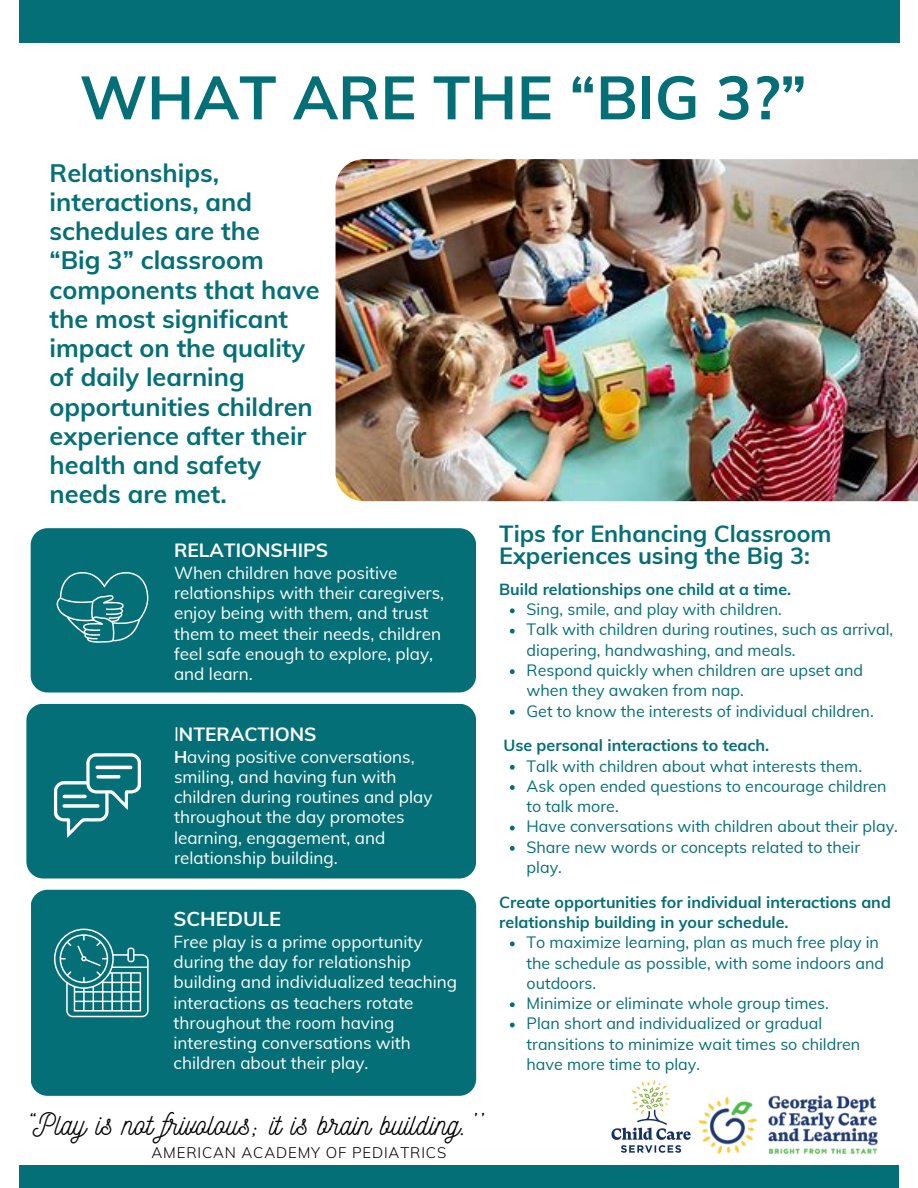
<style>
.page{position:relative;width:918px;height:1188px;background:#fff}
.page>*{position:absolute;margin:0;border:0;box-sizing:border-box;transform-origin:0 0}
.t1{font:700 60.3px "Muli";color:#046f76}
.t2{font:30px "Nickainley";letter-spacing:.01em;color:#000}
.t3{font:700 25.35px/29.2px "Muli";color:#046f76}
.t4{font:700 23.4px/22.5px "Muli";color:#046f76}
.t5{font:700 20.1px "Muli";color:#fff}
.t6{font:700 19.2px "Muli";color:#fff}
.t7{font:17.1px/20.2px "Muli";color:#fff}
.t8{font:16.05px/20.2px "Muli";color:#046f76}
.t9{font:700 16.05px/20.2px "Muli";color:#046f76}
.t10{font:300 15px "Muli";letter-spacing:.055em;color:#000}
.s1{font-weight:400}
.s2{font-weight:700}
</style>
<div class="page">
<img style="left:336px;top:159px;width:582px;height:342px">
<div style="left:31px;top:528px;width:445px;height:164px;background:#046f76;border-radius:17px"></div>
<div style="left:26px;top:704px;width:450px;height:175px;background:#046f76;border-radius:17px"></div>
<div style="left:31px;top:890px;width:445px;height:206px;background:#046f76;border-radius:17px"></div>
<div style="left:19px;top:0;width:880px;height:43px;background:#046f76"></div>
<div style="left:19px;top:1165px;width:880px;height:23px;background:#046f76"></div>
<img style="left:611px;top:1080px;width:110px;height:74px">
<img style="left:699px;top:1096px;width:179px;height:57px">
<svg style="left:54px;top:929px;width:94px;height:88px"></svg>
<svg style="left:54px;top:753px;width:87px;height:85px"></svg>
<svg style="left:57px;top:572px;width:92px;height:71px"></svg>
<svg style="left:510px;top:608px;width:5px;height:5px"></svg>
<svg style="left:510px;top:629px;width:5px;height:5px"></svg>
<svg style="left:510px;top:669px;width:5px;height:5px"></svg>
<svg style="left:510px;top:710px;width:5px;height:5px"></svg>
<svg style="left:510px;top:765px;width:5px;height:5px"></svg>
<svg style="left:510px;top:785px;width:5px;height:5px"></svg>
<svg style="left:510px;top:826px;width:5px;height:4px"></svg>
<svg style="left:510px;top:846px;width:5px;height:5px"></svg>
<svg style="left:510px;top:942px;width:5px;height:4px"></svg>
<svg style="left:510px;top:1002px;width:5px;height:5px"></svg>
<svg style="left:510px;top:1023px;width:5px;height:4px"></svg>
<h4 class="t1" style="left:80px;top:59px;width:729px">WHAT ARE THE “BIG 3?”</h4>
<h5 class="t3" style="left:50px;top:158px;width:272px">Relationships, interactions, and schedules are the<br>“Big 3” classroom components that have the most significant impact on the quality of daily learning opportunities children experience after their health and safety needs are met.</h5>
<p class="t6" style="left:174px;top:538px;width:156px">RELATIONSHIPS</p>
<p class="t7" style="left:174px;top:562px;width:272px">When children have positive relationships with their caregivers, enjoy being with them, and trust them to meet their needs, children feel safe enough to explore, play, and learn.</p>
<p class="t6" style="left:174px;top:722px;width:144px"><span class="s1">I</span>NTERACTIONS</p>
<p class="t7" style="left:174px;top:746px;width:260px"><span class="s2">H</span>aving positive conversations, smiling, and having fun with children during routines and play throughout the day promotes learning, engagement, and relationship building.</p>
<p class="t5" style="left:174px;top:906px;width:109px">SCHEDULE</p>
<p class="t7" style="left:174px;top:931px;width:285px">Free play is a prime opportunity during the day for relationship building and individualized teaching interactions as teachers rotate throughout the room having interesting conversations with children about their play.</p>
<p class="t2" style="left:25px;top:1105px;width:458px">“Play is not frivolous; it is brain building.’’</p>
<p class="t10" style="left:151px;top:1143px;width:296px">AMERICAN ACADEMY OF PEDIATRICS</p>
<h3 class="t4" style="left:499px;top:522px;width:334px">Tips for Enhancing Classroom<br>Experiences using the Big 3:</h3>
<p class="t9" style="left:499px;top:579px;width:293px">Build relationships one child at a time.</p>
<h4 class="t8" style="left:527px;top:599px;width:257px">Sing, smile, and play with children.</h4>
<p class="t8" style="left:527px;top:619px;width:368px">Talk with children during routines, such as arrival, diapering, handwashing, and meals.</p>
<p class="t8" style="left:527px;top:660px;width:338px">Respond quickly when children are upset and when they awaken from nap.</p>
<p class="t8" style="left:527px;top:700px;width:349px">Get to know the interests of individual children.</p>
<p class="t9" style="left:503px;top:735px;width:267px">Use personal interactions to teach.</p>
<h4 class="t8" style="left:527px;top:755px;width:337px">Talk with children about what interests them.</h4>
<p class="t8" style="left:527px;top:776px;width:362px">Ask open ended questions to encourage children to talk more.</p>
<p class="t8" style="left:527px;top:816px;width:373px">Have conversations with children about their play.</p>
<p class="t8" style="left:527px;top:837px;width:335px">Share new words or concepts related to their play.</p>
<p class="t9" style="left:499px;top:892px;width:393px">Create opportunities for individual interactions and relationship building in your schedule.</p>
<h5 class="t8" style="left:527px;top:932px;width:359px">To maximize learning, plan as much free play in the schedule as possible, with some indoors and outdoors.</h5>
<p class="t8" style="left:527px;top:993px;width:304px">Minimize or eliminate whole group times.</p>
<h5 class="t8" style="left:527px;top:1013px;width:335px">Plan short and individualized or gradual transitions to minimize wait times so children have more time to play.</h5>
</div>
